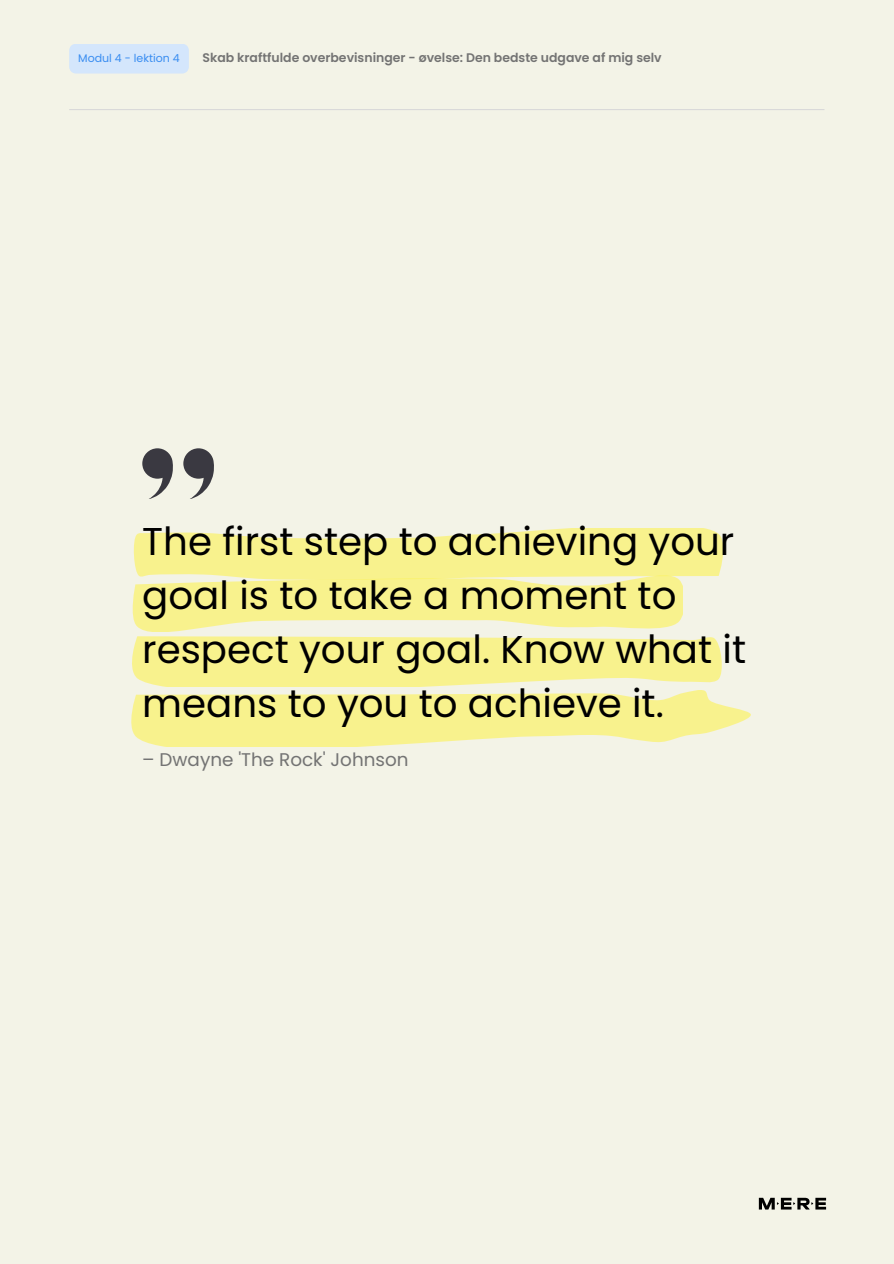
<style>
.page{position:relative;width:894px;height:1264px;background:#fff}
.page>*{position:absolute;margin:0;border:0;box-sizing:border-box;transform-origin:0 0}
.t1{font:38.7px/54px "Poppins";color:#000}
.t2{font:18.3px "Poppins";color:#737373}
.t3{font:600 12.45px "Poppins";color:#737373}
.t4{font:10.95px "Poppins";color:#398df1}
</style>
<div class="page">
<div style="left:0;top:0;width:893px;height:1263px;background:#f3f3e7"></div>
<hr style="left:69px;top:109px;width:755px;height:1px;background:#d9d9d9">
<div style="left:69px;top:44px;width:120px;height:30px;background:#d4e6fc"></div>
<svg style="left:758px;top:1197px;width:67px;height:12px"></svg>
<svg style="left:134px;top:528px;width:589px;height:48px;background:#f7f297"></svg>
<svg style="left:133px;top:575px;width:550px;height:56px;fill:#f8f28d"></svg>
<svg style="left:132px;top:636px;width:589px;height:50px;background:#f7f294"></svg>
<svg style="left:131px;top:690px;width:619px;height:56px;fill:#f8f28d"></svg>
<svg style="left:183px;top:448px;width:31px;height:51px"></svg>
<svg style="left:142px;top:448px;width:31px;height:51px"></svg>
<p class="t4" style="left:78px;top:50px;width:103px">Modul 4 - lektion 4</p>
<h3 class="t3" style="left:202px;top:49px;width:460px">Skab kraftfulde overbevisninger - øvelse: Den bedste udgave af mig selv</h3>
<p class="t1" style="left:142px;top:515px;width:605px">The first step to achieving your goal is to take a moment to respect your goal. Know what it means to you to achieve it.</p>
<h1 class="t2" style="left:142px;top:746px;width:268px">– Dwayne 'The Rock' Johnson</h1>
</div>
